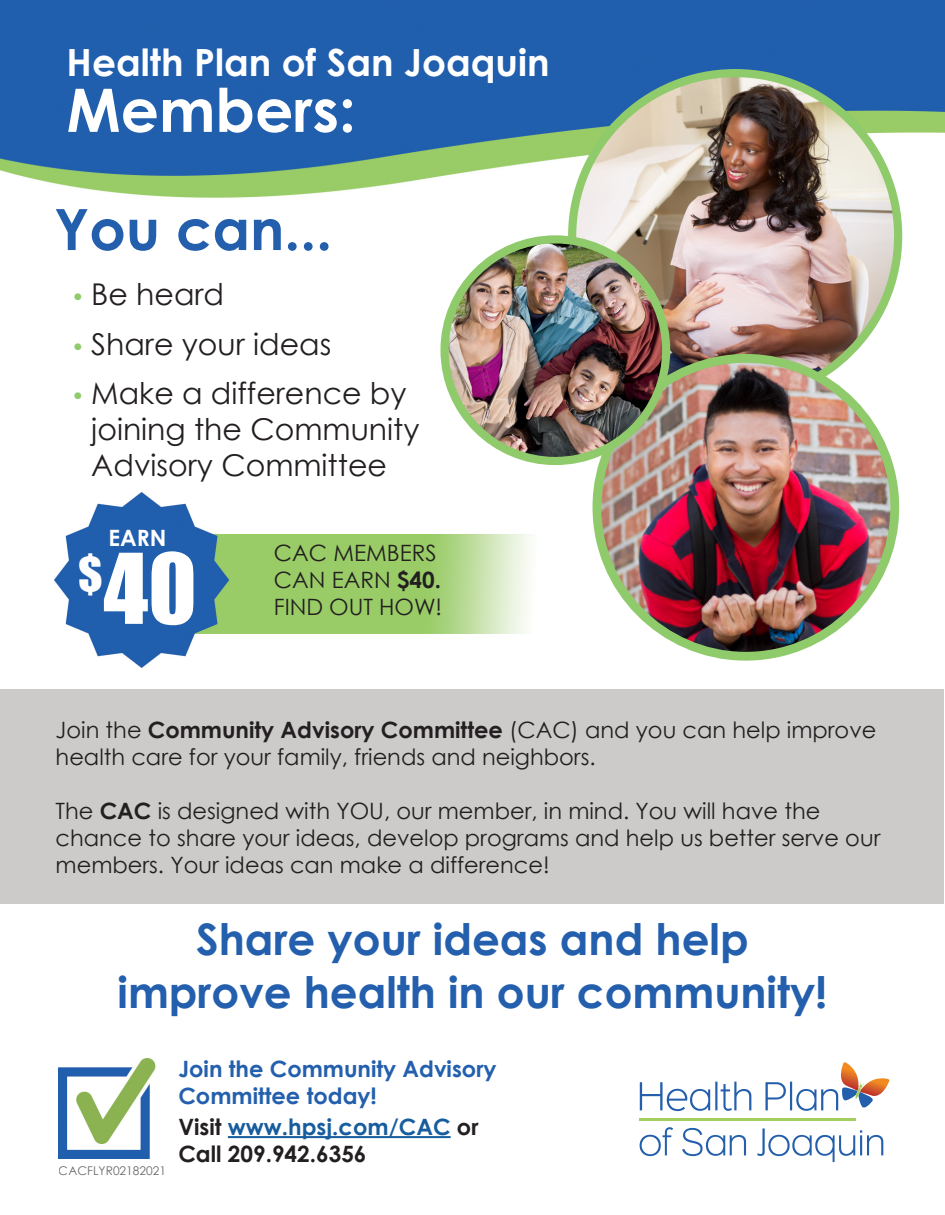
<style>
.page{position:relative;width:945px;height:1215px;background:#fff}
.page>*{position:absolute;margin:0;border:0;box-sizing:border-box;transform-origin:0 0}
.t1{font:90px "Impact";color:#fff}
.t2{font:700 60px "Century Gothic";color:#fff}
.t3{font:700 57px "Century Gothic";color:#235fad}
.t4{font:45px "Impact";color:#fff}
.t5{font:700 43.5px/52.2px "Century Gothic";color:#235fad;text-align:center}
.t6{font:700 37.5px "Century Gothic";color:#fff}
.t7{font:30px/36px "Century Gothic";color:#231f20}
.t8{font:22.5px/27px "Century Gothic";color:#231f20}
.t9{font:700 22.5px/27px "Century Gothic";color:#235fad}
.t10{font:700 22.5px/27px "Century Gothic";color:#231f20}
.t11{font:700 22.5px "Century Gothic";color:#fff}
.t12{font:12px "Century Gothic";color:#231f20}
.s1{font-size:22.5px;color:#8fca6b}
.s2{font-weight:700}
.s3{color:#175d9e}
</style>
<div class="page">
<img style="left:0;top:0;width:945px;height:197px">
<div style="left:1px;top:689px;width:943px;height:215px;background:#cccbca"></div>
<svg style="left:640px;top:1082px;width:111px;height:29px"></svg>
<svg style="left:640px;top:1127px;width:33px;height:29px"></svg>
<svg style="left:682px;top:1128px;width:64px;height:28px"></svg>
<svg style="left:757px;top:1128px;width:126px;height:34px"></svg>
<svg style="left:765px;top:1062px;width:124px;height:49px"></svg>
<hr style="left:640px;top:1118px;width:216px;height:2px;background:#a2cf60">
<hr style="left:228px;top:1136px;width:223px;height:2px;background:#175d9e">
<img style="left:59px;top:1058px;width:97px;height:100px">
<img style="left:54px;top:492px;width:477px;height:175px">
<img style="left:572px;top:73px;width:326px;height:326px;border-radius:163px">
<img style="left:590px;top:352px;width:310px;height:309px">
<img style="left:445px;top:239px;width:221px;height:222px;border-radius:111px">
<div style="left:440px;top:235px;width:230px;height:230px;border:8px solid #8fca6b;border-radius:50%"></div>
<h3 class="t6" style="left:67px;top:34px;width:484px">Health Plan of San Joaquin</h3>
<h2 class="t2" style="left:67px;top:65px;width:291px">Members:</h2>
<h3 class="t3" style="left:54px;top:186px;width:280px">You can...</h3>
<h3 class="t7" style="left:71px;top:276px;width:155px"><span class="s1">•</span> Be heard</h3>
<h3 class="t7" style="left:71px;top:326px;width:262px"><span class="s1">•</span> Share your ideas</h3>
<h3 class="t7" style="left:91px;top:375px;width:330px;text-indent:-20px"><span class="s1">•</span> Make a difference by joining the Community<br>Advisory Committee</h3>
<p class="t11" style="left:108px;top:520px;width:60px">EARN</p>
<h1 class="t1" style="left:103px;top:519px;width:95px">40</h1>
<h3 class="t4" style="left:78px;top:540px;width:26px">$</h3>
<p class="t8" style="left:274px;top:539px;width:170px">CAC MEMBERS<br>CAN EARN <span class="s2">$40.<br></span>FIND OUT HOW!</p>
<p class="t8" style="left:56px;top:716px;width:822px">Join the <span class="s2">Community Advisory Committee</span> (CAC) and you can help improve health care for your family, friends and neighbors.</p>
<p class="t8" style="left:56px;top:797px;width:826px">The <span class="s2">CAC</span> is designed with YOU, our member, in mind. You will have the chance to share your ideas, develop programs and help us better serve our members. Your ideas can make a difference!</p>
<h3 class="t5" style="left:118px;top:912px;width:711px">Share your ideas and help improve health in our community!</h3>
<p class="t12" style="left:59px;top:1162px;width:109px">CACFLYR02182021</p>
<p class="t9" style="left:178px;top:1055px;width:320px">Join the Community Advisory<br>Committee today!</p>
<p class="t10" style="left:178px;top:1112px;width:302px">Visit <span class="s3">www.hpsj.com/CAC</span> or<br>Call 209.942.6356</p>
</div>
